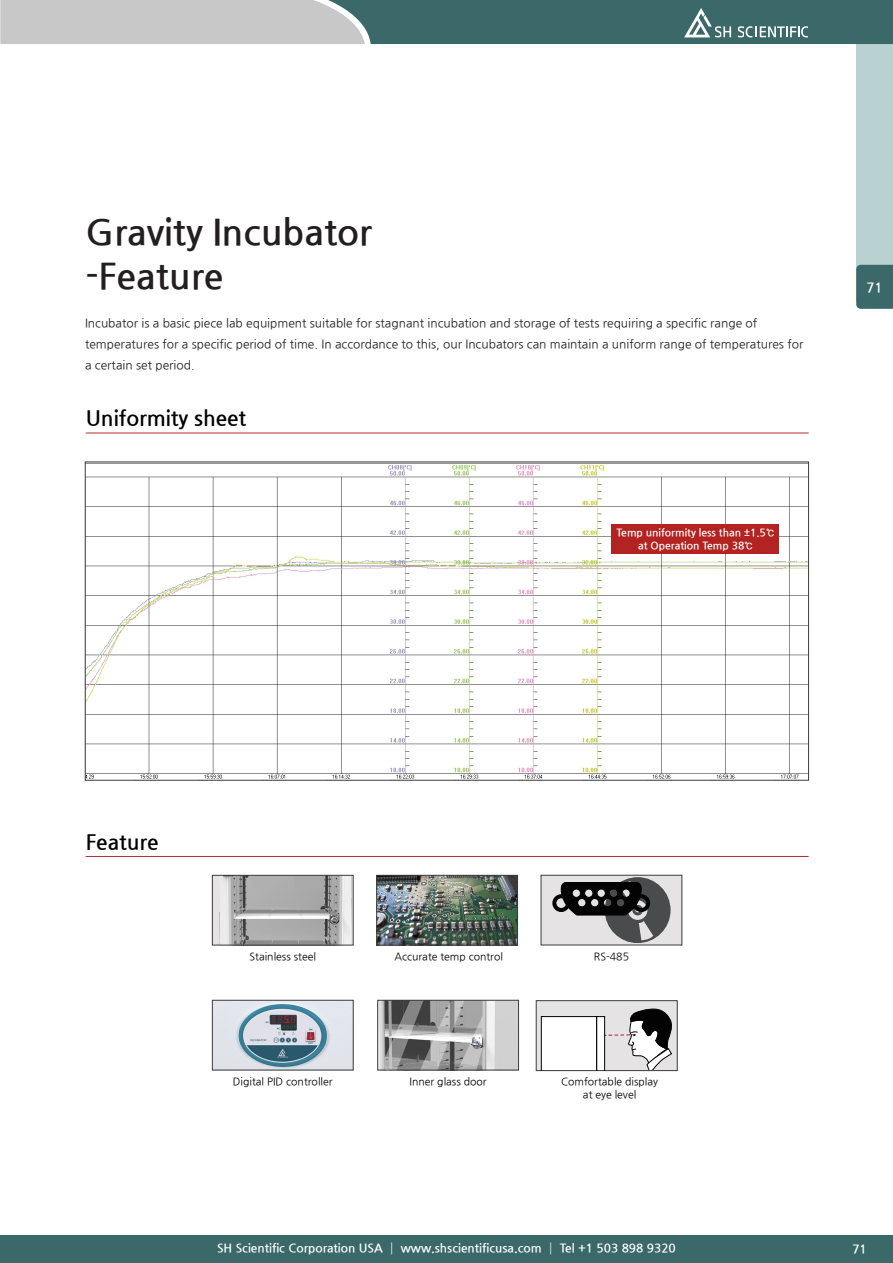
<style>
.page{position:relative;width:893px;height:1263px;background:#fff}
.page>*{position:absolute;margin:0;border:0;box-sizing:border-box;transform-origin:0 0}
.특징{font:700 36px/43.2px "Nanum Gothic";color:#231f20}
.t1{font:700 21px "Nanum Gothic";color:#000}
.t2{font:700 13.5px "Nanum Gothic";color:#fff}
.제품설명{font:12px/21px "Nanum Gothic";color:#231f20}
.t3{font:700 12px "Nanum Gothic";color:#fff}
.t4{font:10.5px "Nanum Gothic";color:#000}
.t5{font:700 10.5px "Nanum Gothic";color:#fff}
</style>
<div class="page">
<div style="left:856px;top:0;width:37px;height:302px;background:#bad1d1"></div>
<div style="left:856px;top:265px;width:37px;height:44px;background:#3b6869"></div>
<div style="left:0;top:1235px;width:893px;height:28px;background:#3b6869"></div>
<svg style="left:0;top:0;width:893px;height:44px;background:#769192"></svg>
<img style="left:87px;top:465px;width:720px;height:313px">
<img style="left:214px;top:877px;width:137px;height:66px">
<div style="left:212px;top:875px;width:141px;height:70px;border:1px solid #3b3c3c"></div>
<img style="left:378px;top:877px;width:138px;height:66px">
<div style="left:376px;top:875px;width:142px;height:70px;border:1px solid #3b3c3c"></div>
<img style="left:214px;top:1002px;width:137px;height:66px">
<div style="left:212px;top:1000px;width:141px;height:70px;border:1px solid #3b3c3c"></div>
<img style="left:379px;top:1002px;width:138px;height:66px">
<div style="left:377px;top:1000px;width:142px;height:70px;border:1px solid #3b3c3c"></div>
<hr style="left:86px;top:433px;width:723px;height:1px;background:#b12d2e">
<hr style="left:86px;top:856px;width:723px;height:1px;background:#b12d2e">
<div style="left:541px;top:875px;width:141px;height:70px;background:#e5e3e4;border:1px solid #3b3c3c"></div>
<div style="left:552px;top:894px;width:18px;height:18px;border:4px solid #030303;border-radius:50%"></div>
<svg style="left:559px;top:877px;width:112px;height:66px"></svg>
<div style="left:536px;top:1000px;width:141px;height:71px;background:#e5e3e4;border:1px solid #3b3c3c"></div>
<svg style="left:541px;top:1008px;width:132px;height:64px"></svg>
<div style="left:611px;top:524px;width:168px;height:30px;background:#b22322"></div>
<p class="특징" style="left:85px;top:212px;width:288px">Gravity Incubator -Feature</p>
<p class="제품설명" style="left:85px;top:313px;width:720px">Incubator is a basic piece lab equipment suitable for stagnant incubation and storage of tests requiring a specific range of temperatures for a specific period of time. In accordance to this, our Incubators can maintain a uniform range of temperatures for a certain set period.</p>
<p class="t1" style="left:86px;top:408px;width:162px">Uniformity sheet</p>
<p class="t5" style="left:616px;top:528px;width:159px">Temp uniformity less than ±1.5℃</p>
<p class="t5" style="left:638px;top:540px;width:116px">at Operation Temp 38℃</p>
<p class="t2" style="left:866px;top:281px;width:18px">71</p>
<p class="t1" style="left:86px;top:832px;width:74px">Feature</p>
<p class="t4" style="left:250px;top:952px;width:68px">Stainless steel</p>
<p class="t4" style="left:394px;top:952px;width:110px">Accurate temp control</p>
<p class="t4" style="left:594px;top:952px;width:37px">RS-485</p>
<p class="t4" style="left:233px;top:1077px;width:101px">Digital PID controller</p>
<p class="t4" style="left:561px;top:1077px;width:98px">Comfortable display</p>
<p class="t4" style="left:583px;top:1089px;width:55px">at eye level</p>
<p class="t4" style="left:410px;top:1077px;width:79px">Inner glass door</p>
<p class="t3" style="left:217px;top:1243px;width:460px">SH Scientific Corporation USA ┃ www.shscientificusa.com ┃ Tel +1 503 898 9320</p>
<p class="t3" style="left:852px;top:1243px;width:16px">71</p>
</div>
